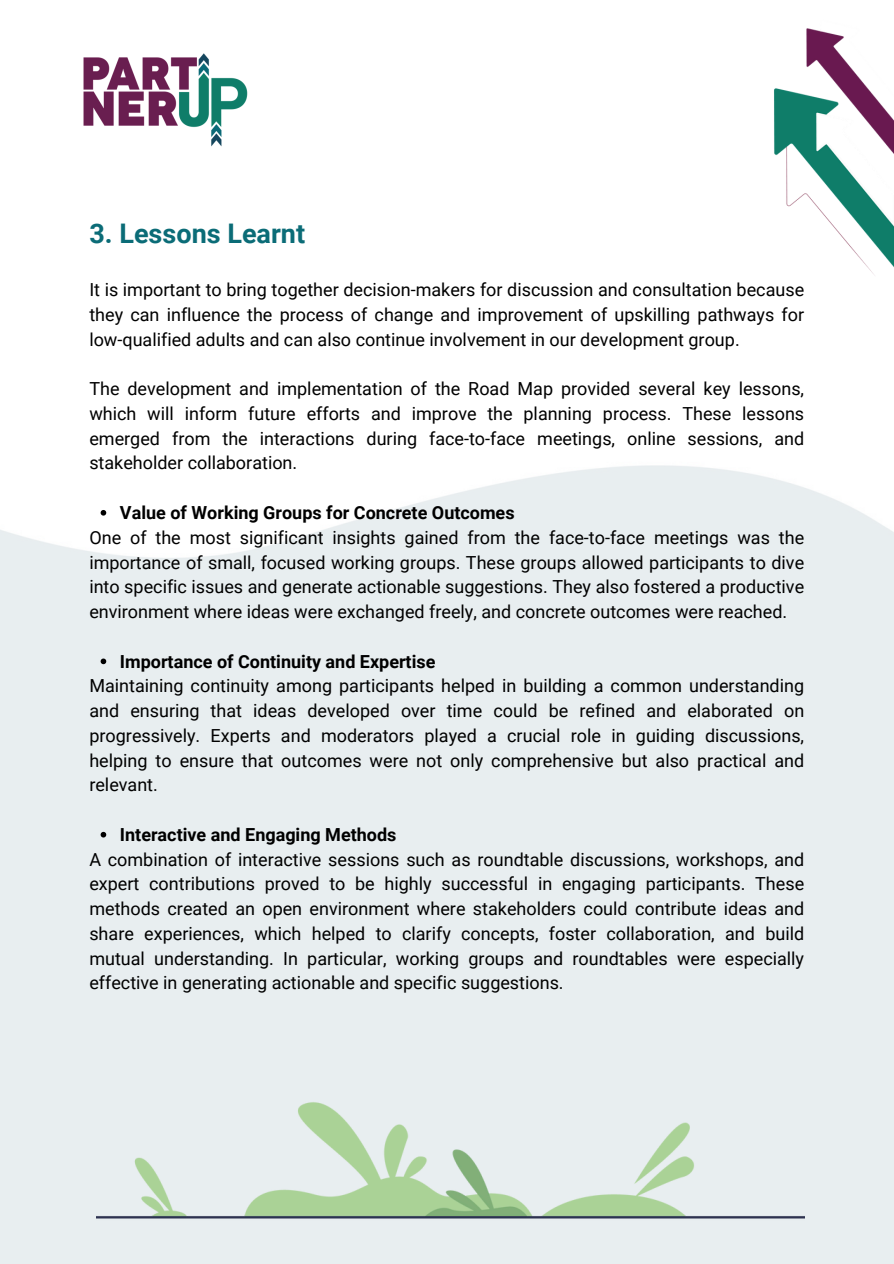
<style>
.page{position:relative;width:894px;height:1264px;background:#fff}
.page>*{position:absolute;margin:0;border:0;box-sizing:border-box;transform-origin:0 0}
.t1{font:700 27px "Roboto";color:#0b6c77}
.t2{font:18px/24.8px "Roboto";color:#000;text-align:justify}
.t3{font:700 18px "Roboto";color:#000}
</style>
<div class="page">
<div style="left:0;top:465px;width:893px;height:798px;background:#e8eef0"></div>
<svg style="left:101px;top:510px;width:5px;height:5px"></svg>
<svg style="left:101px;top:658px;width:5px;height:6px"></svg>
<svg style="left:101px;top:831px;width:5px;height:6px"></svg>
<img style="left:83px;top:53px;width:165px;height:94px">
<img style="left:96px;top:1091px;width:708px;height:145px">
<img style="left:774px;top:28px;width:119px;height:246px">
<p class="t1" style="left:89px;top:218px;width:217px">3. Lessons Learnt</p>
<p class="t2" style="left:89px;top:277px;width:716px">It is important to bring together decision-makers for discussion and consultation because they can influence the process of change and improvement of upskilling pathways for low-qualified adults and can also continue involvement in our development group.</p>
<h1 class="t2" style="left:89px;top:376px;width:716px">The development and implementation of the Road Map provided several key lessons, which will inform future efforts and improve the planning process. These lessons emerged from the interactions during face-to-face meetings, online sessions, and stakeholder collaboration.</h1>
<p class="t3" style="left:120px;top:502px;width:396px">Value of Working Groups for Concrete Outcomes</p>
<p class="t2" style="left:89px;top:525px;width:716px">One of the most significant insights gained from the face-to-face meetings was the importance of small, focused working groups. These groups allowed participants to dive into specific issues and generate actionable suggestions. They also fostered a productive environment where ideas were exchanged freely, and concrete outcomes were reached.</p>
<p class="t3" style="left:120px;top:651px;width:317px">Importance of Continuity and Expertise</p>
<p class="t2" style="left:89px;top:673px;width:716px">Maintaining continuity among participants helped in building a common understanding and ensuring that ideas developed over time could be refined and elaborated on progressively. Experts and moderators played a crucial role in guiding discussions, helping to ensure that outcomes were not only comprehensive but also practical and relevant.</p>
<p class="t3" style="left:120px;top:824px;width:278px">Interactive and Engaging Methods</p>
<p class="t2" style="left:89px;top:847px;width:716px">A combination of interactive sessions such as roundtable discussions, workshops, and expert contributions proved to be highly successful in engaging participants. These methods created an open environment where stakeholders could contribute ideas and share experiences, which helped to clarify concepts, foster collaboration, and build mutual understanding. In particular, working groups and roundtables were especially effective in generating actionable and specific suggestions.</p>
</div>
